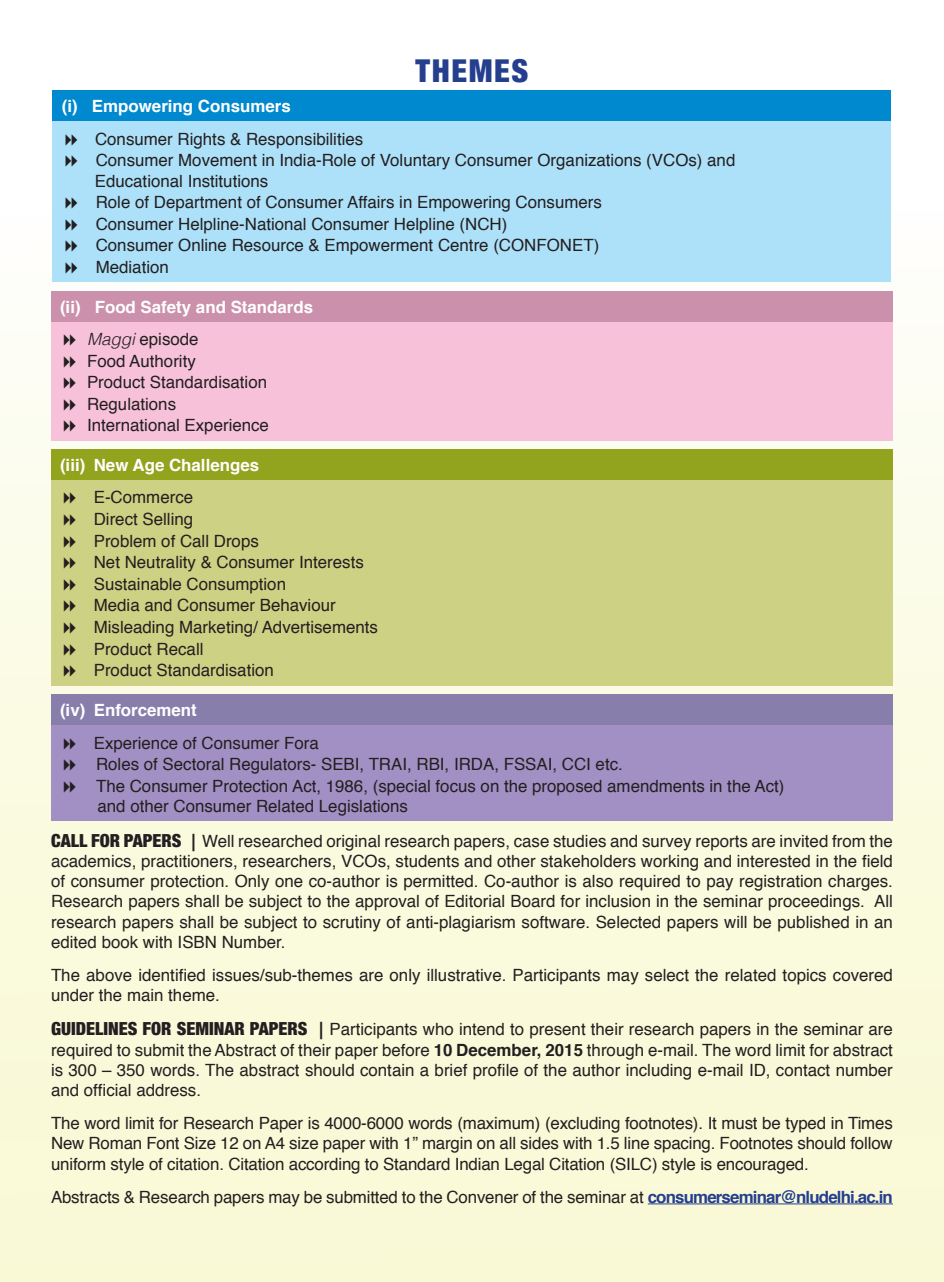
<style>
.page{position:relative;width:944px;height:1282px;background:#fff}
.page>*{position:absolute;margin:0;border:0;box-sizing:border-box;transform-origin:0 0}
.t1{font:900 condensed 31.5px "Helvetica Neue";letter-spacing:.05em;color:#253f8e}
.t2{font:16.88px/21.6px "Helvetica";color:#231f20}
.t3{font:700 16.88px/32.4px "Helvetica";color:#fff}
.s1{font-weight:300;font-style:italic;color:#231f20}
.s2{font-weight:400;color:#231f20}
.s3{font-family:"Helvetica Neue";font-weight:900;font-stretch:condensed;font-size:18px}
.s4{font-weight:700}
.s5{font-weight:700;color:#253f8e}
</style>
<div class="page">
<div style="left:0;top:0;width:944px;height:1282px;background:linear-gradient(to bottom,#fdfeff,#f9f8d1)"></div>
<hr style="left:648px;top:1203px;width:245px;height:1px;background:#253f8e">
<div style="left:53px;top:91px;width:838px;height:30px;background:#0089cf"></div>
<div style="left:53px;top:121px;width:838px;height:161px;background:#ade1f9"></div>
<div style="left:51px;top:291px;width:842px;height:31px;background:#cb90ac"></div>
<div style="left:51px;top:322px;width:842px;height:118px;background:#f7c1d9"></div>
<div style="left:51px;top:449px;width:842px;height:31px;background:#92a31e"></div>
<div style="left:51px;top:480px;width:842px;height:206px;background:#ccd183"></div>
<div style="left:51px;top:695px;width:842px;height:30px;background:#887eac"></div>
<div style="left:51px;top:725px;width:842px;height:96px;background:#a290c4"></div>
<h1 class="t1" style="left:416px;top:45px;width:114px">THEMES</h1>
<p class="t3" style="left:62px;top:90px;width:230px">(i) Empowering Consumers</p>
<p class="t2" style="left:95px;top:129px;width:642px">Consumer Rights &amp; Responsibilities<br>Consumer Movement in India-Role of Voluntary Consumer Organizations (VCOs) and Educational Institutions<br>Role of Department of Consumer Affairs in Empowering Consumers<br>Consumer Helpline-National Consumer Helpline (NCH)<br>Consumer Online Resource &amp; Empowerment Centre (CONFONET)<br>Mediation</p>
<p class="t3" style="left:87px;top:291px;width:228px;text-indent:-27px">(ii) Food Safety and Standards<br><span class="s1">Maggi</span> <span class="s2">episode</span></p>
<p class="t2" style="left:87px;top:350px;width:183px">Food Authority<br>Product Standardisation<br>Regulations<br>International Experience</p>
<p class="t3" style="left:60px;top:449px;width:201px">(iii) New Age Challenges</p>
<p class="t2" style="left:94px;top:487px;width:286px">E-Commerce<br>Direct Selling<br>Problem of Call Drops<br>Net Neutrality &amp; Consumer Interests<br>Sustainable Consumption<br>Media and Consumer Behaviour<br>Misleading Marketing/ Advertisements<br>Product Recall<br>Product Standardisation</p>
<p class="t3" style="left:60px;top:694px;width:138px">(iv) Enforcement</p>
<p class="t2" style="left:94px;top:733px;width:692px">Experience of Consumer Fora<br>Roles of Sectoral Regulators- SEBI, TRAI, RBI, IRDA, FSSAI, CCI etc.<br>The Consumer Protection Act, 1986, (special focus on the proposed amendments in the Act) and other Consumer Related Legislations</p>
<p class="t2" style="left:51px;top:831px;width:843px;line-height:20.2px;text-align:justify"><span class="s3">CALL FOR PAPERS</span> <span class="s4">┃</span>Well researched original research papers, case studies and survey reports are invited from the academics, practitioners, researchers, VCOs, students and other stakeholders working and interested in the field of consumer protection. Only one co-author is permitted. Co-author is also required to pay registration charges.<br>Research papers shall be subject to the approval of Editorial Board for inclusion in the seminar proceedings. All research papers shall be subject to scrutiny of anti-plagiarism software. Selected papers will be published in an edited book with ISBN Number.</p>
<p class="t2" style="left:51px;top:965px;width:843px;line-height:20.2px">The above identified issues/sub‐themes are only illustrative. Participants may select the related topics covered under the main theme.</p>
<p class="t2" style="left:51px;top:1020px;width:843px;line-height:20.2px;text-align:justify"><span class="s3">GUIDELINES FOR SEMINAR PAPERS</span> <span class="s4">┃</span>Participants who intend to present their research papers in the seminar are required to submit the Abstract of their paper before <span class="s4">10 December, 2015</span> through e-mail. The word limit for abstract is 300 – 350 words. The abstract should contain a brief profile of the author including e-mail ID, contact number and official address.</p>
<p class="t2" style="left:51px;top:1114px;width:843px;line-height:20.2px;text-align:justify">The word limit for Research Paper is 4000-6000 words (maximum) (excluding footnotes). It must be typed in Times New Roman Font Size 12 on A4 size paper with 1” margin on all sides with 1.5 line spacing. Footnotes should follow uniform style of citation. Citation according to Standard Indian Legal Citation (SILC) style is encouraged.</p>
<p class="t2" style="left:51px;top:1186px;width:843px">Abstracts &amp; Research papers may be submitted to the Convener of the seminar at <span class="s5">consumerseminar@nludelhi.ac.in</span></p>
</div>
